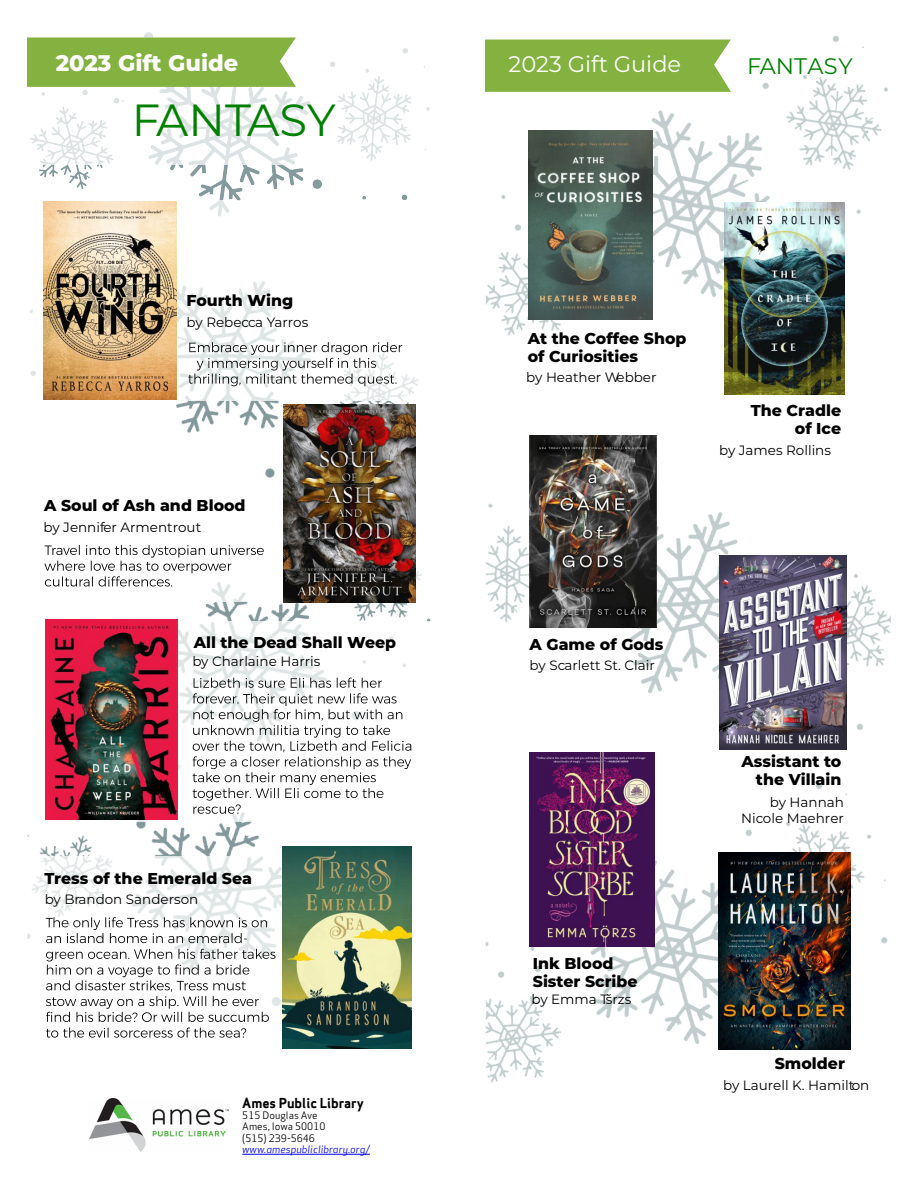
<style>
.page{position:relative;width:918px;height:1188px;background:#fff}
.page>*{position:absolute;margin:0;border:0;box-sizing:border-box;transform-origin:0 0}
.t1{font:45px "Montserrat";color:#008000}
.t2{font:800 22.5px "Montserrat";color:#fff}
.t3{font:22.5px "Montserrat";color:#fff}
.t4{font:22.5px "Montserrat";color:#008000}
.t5{font:800 15.75px/18px "Montserrat";color:#000;text-align:right}
.t6{font:13.5px/15.8px "Montserrat";color:#000;text-align:right}
.t7{font:700 13.5px "Apex Sans";color:#000}
.t8{font:10.2px/11.2px "Apex Sans";color:#000}
.t9{font:italic 10.2px "Apex Sans";color:#00f}
</style>
<div class="page">
<img style="left:39px;top:839px;width:373px;height:17px">
<img style="left:27px;top:602px;width:404px;height:237px">
<img style="left:176px;top:400px;width:233px;height:80px">
<img style="left:39px;top:165px;width:369px;height:35px">
<svg style="left:188px;top:342px;width:214px;height:44px"></svg>
<div style="left:27px;top:622px;width:405px;height:200px;background:#fff"></div>
<svg style="left:44px;top:545px;width:220px;height:42px"></svg>
<svg style="left:193px;top:678px;width:218px;height:136px"></svg>
<svg style="left:27px;top:32px;width:403px;height:133px"></svg>
<div style="left:27px;top:38px;width:269px;height:48px;background:#84b240"></div>
<svg style="left:27px;top:856px;width:386px;height:188px"></svg>
<svg style="left:46px;top:917px;width:221px;height:26px"></svg>
<svg style="left:46px;top:949px;width:229px;height:89px"></svg>
<img style="left:44px;top:201px;width:132px;height:199px">
<img style="left:284px;top:404px;width:132px;height:198px">
<img style="left:45px;top:620px;width:132px;height:200px">
<img style="left:282px;top:846px;width:129px;height:202px">
<img style="left:89px;top:1098px;width:140px;height:54px">
<hr style="left:242px;top:1154px;width:128px;height:1px;background:#00f">
<img style="left:486px;top:435px;width:405px;height:315px">
<img style="left:720px;top:556px;width:126px;height:193px">
<img style="left:486px;top:752px;width:402px;height:331px">
<img style="left:486px;top:35px;width:402px;height:351px">
<div style="left:486px;top:40px;width:245px;height:51px;background:#84b240"></div>
<img style="left:529px;top:130px;width:123px;height:190px">
<img style="left:724px;top:202px;width:120px;height:193px">
<img style="left:530px;top:435px;width:126px;height:192px">
<img style="left:719px;top:853px;width:131px;height:197px">
<img style="left:530px;top:753px;width:125px;height:194px">
<h2 class="t2" style="left:56px;top:47px;width:184px">2023 Gift Guide</h2>
<h1 class="t1" style="left:132px;top:89px;width:205px">FANTASY</h1>
<p class="t5" style="left:186px;top:290px;width:108px">Fourth Wing</p>
<p class="t6" style="left:187px;top:314px;width:123px">by Rebecca Yarros</p>
<p class="t5" style="left:44px;top:495px;width:203px">A Soul of Ash and Blood</p>
<p class="t6" style="left:44px;top:519px;width:159px">by Jennifer Armentrout</p>
<p class="t5" style="left:194px;top:633px;width:204px">All the Dead Shall Weep</p>
<p class="t6" style="left:192px;top:653px;width:130px">by Charlaine Harris</p>
<p class="t5" style="left:44px;top:868px;width:209px">Tress of the Emerald Sea</p>
<p class="t6" style="left:45px;top:891px;width:155px">by Brandon Sanderson</p>
<p class="t7" style="left:242px;top:1094px;width:123px">Ames Public Library</p>
<p class="t8" style="left:242px;top:1109px;width:85px">515 Douglas Ave<br>Ames, Iowa 50010 (515) 239-5646</p>
<p class="t9" style="left:242px;top:1141px;width:129px">www.amespubliclibrary.org/</p>
<h2 class="t3" style="left:509px;top:49px;width:174px">2023 Gift Guide</h2>
<h2 class="t4" style="left:747px;top:51px;width:107px">FANTASY</h2>
<p class="t5" style="left:528px;top:328px;width:160px;text-align:left">At the Coffee Shop of Curiosities</p>
<p class="t6" style="left:526px;top:369px;width:132px">by Heather Webber</p>
<p class="t5" style="left:751px;top:401px;width:92px">The Cradle of Ice</p>
<p class="t6" style="left:719px;top:442px;width:113px">by James Rollins</p>
<p class="t5" style="left:530px;top:635px;width:135px">A Game of Gods</p>
<p class="t6" style="left:530px;top:657px;width:127px">by Scarlett St. Clair</p>
<p class="t5" style="left:533px;top:954px;width:106px;text-align:left">Ink Blood<br>Sister Scribe</p>
<p class="t6" style="left:532px;top:991px;width:101px">by Emma Tšrzs</p>
<p class="t5" style="left:742px;top:751px;width:101px">Assistant to the Villain</p>
<p class="t6" style="left:741px;top:794px;width:104px">by Hannah<br>Nicole Maehrer</p>
<p class="t5" style="left:775px;top:1054px;width:72px">Smolder</p>
<p class="t6" style="left:723px;top:1077px;width:148px">by Laurell K. Hamilton</p>
</div>
